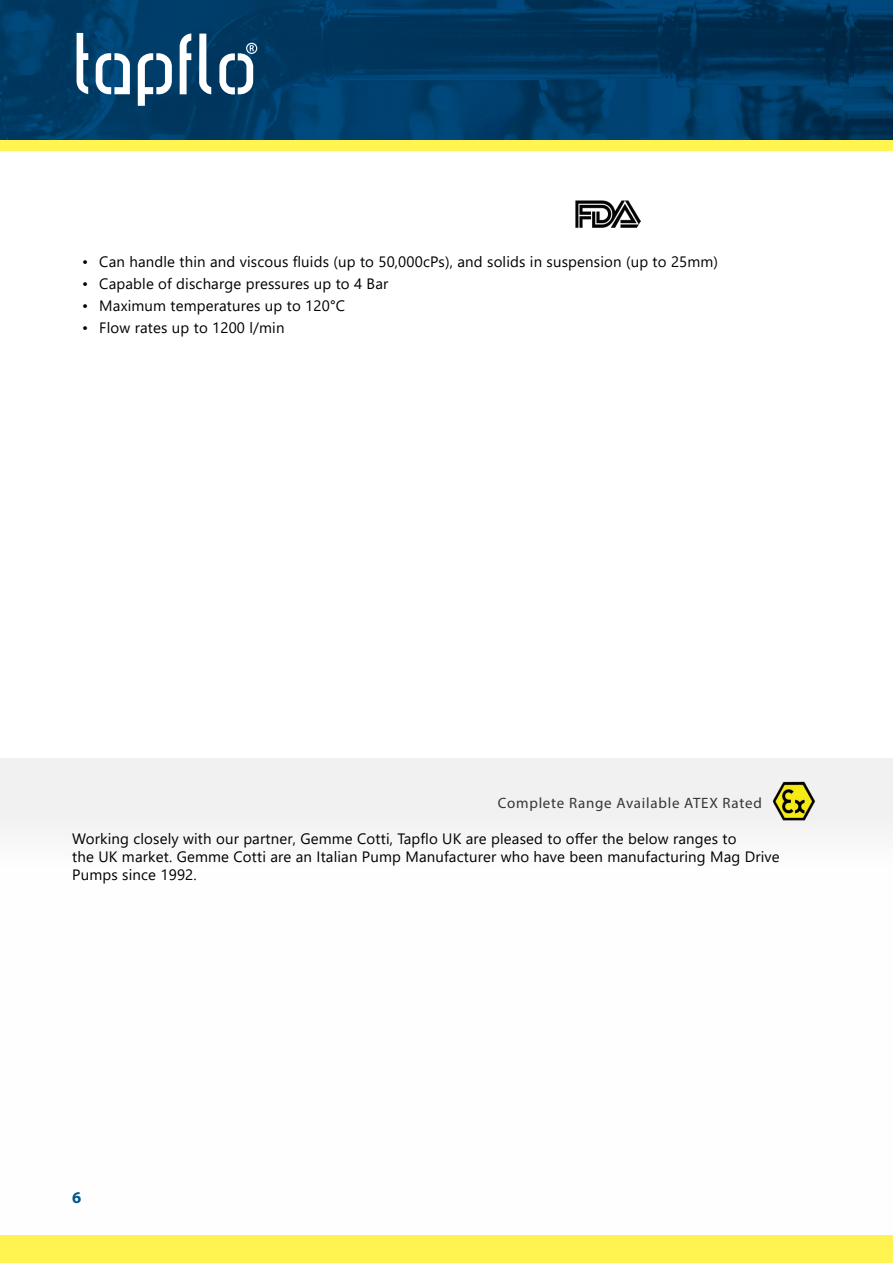
<style>
.page{position:relative;width:893px;height:1263px;background:#fff}
.page>*{position:absolute;margin:0;border:0;box-sizing:border-box;transform-origin:0 0}
.t1{font:700 16.5px "Myriad Pro";color:#00548c}
.t2{font:15px/18px "Segoe UI";letter-spacing:.01em;color:#000}
.t3{font:15px "Myriad Pro";letter-spacing:.05em;color:#363636}
</style>
<div class="page">
<svg style="left:0;top:0;width:893px;height:140px;background:#003964"></svg>
<svg style="left:76px;top:33px;width:181px;height:73px"></svg>
<div style="left:0;top:140px;width:893px;height:10px;background:#fff450"></div>
<div style="left:0;top:758px;width:893px;height:505px;background:linear-gradient(to right,#fcfbf8,#fcfcf8)"></div>
<div style="left:0;top:1248px;width:893px;height:15px;background:#fff450"></div>
<img style="left:773px;top:780px;width:42px;height:41px">
<img style="left:576px;top:201px;width:65px;height:26px">
<p class="t2" style="left:82px;top:251px;width:637px">• Can handle thin and viscous fluids (up to 50,000cPs), and solids in suspension (up to 25mm)</p>
<p class="t2" style="left:82px;top:273px;width:308px">• Capable of discharge pressures up to 4 Bar</p>
<p class="t2" style="left:82px;top:295px;width:264px">• Maximum temperatures up to 120°C</p>
<p class="t2" style="left:82px;top:317px;width:204px">• Flow rates up to 1200 l/min</p>
<p class="t3" style="left:498px;top:793px;width:265px">Complete Range Available ATEX Rated</p>
<p class="t2" style="left:72px;top:828px;width:709px">Working closely with our partner, Gemme Cotti, Tapflo UK are pleased to offer the below ranges to<br>the UK market. Gemme Cotti are an Italian Pump Manufacturer who have been manufacturing Mag Drive<br>Pumps since 1992.</p>
<p class="t1" style="left:72px;top:1187px;width:11px">6</p>
</div>
